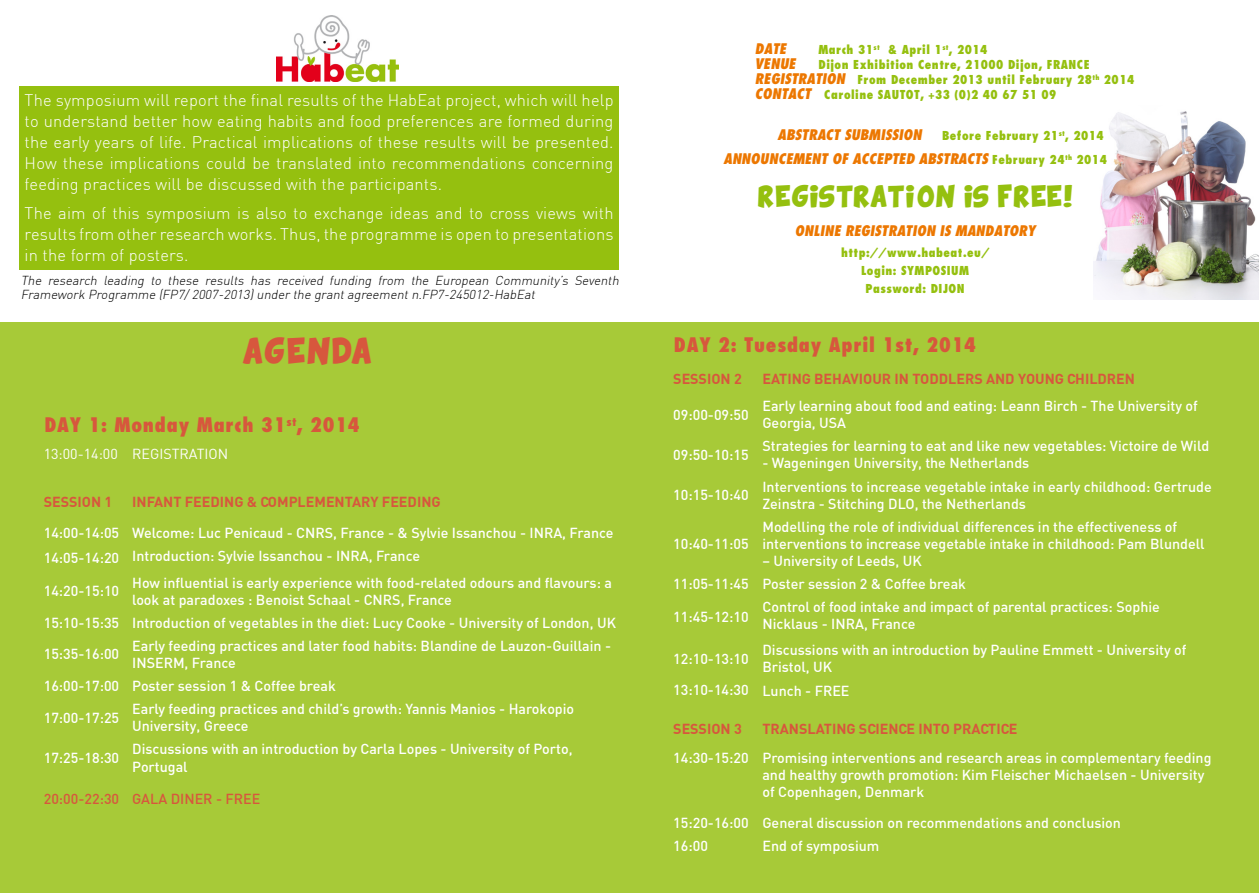
<style>
.page{position:relative;width:1259px;height:893px;background:#fff}
.page>*{position:absolute;margin:0;border:0;box-sizing:border-box;transform-origin:0 0}
.t1{font:italic 800 condensed 19.5px "Futura";letter-spacing:.04em;color:#d7573d}
.t2{font:18px "Comix Loud";letter-spacing:.09em;color:#d7573d}
.t3{font:300 16.5px/21px "DIN";letter-spacing:.01em;color:#fff;text-align:justify}
.t4{font:15px "Comix Loud";letter-spacing:.065em;color:#95c00f}
.t5{font:500 14.25px/17.1px "DIN";color:#fff}
.t6{font:700 14.25px "DIN";color:#d7573d}
.t7{font:italic 800 condensed 14.25px "Futura";letter-spacing:.06em;color:#ec7700}
.t8{font:italic 800 condensed 14.25px "Futura";letter-spacing:.065em;color:#ec7700}
.t9{font:500 14.25px "DIN";color:#d7573d}
.t10{font:14.25px "DIN";color:#fff}
.t11{font:italic 800 condensed 14.25px "Futura";letter-spacing:.04em;color:#ec7700}
.t12{font:italic 300 12.75px/13.5px "DIN";color:#000}
.t13{font:italic 800 condensed 12px/15px "Futura";letter-spacing:.04em;color:#95c00f}
.s1{font-size:14.25px;color:#ec7700}
.s2{color:#fff}
.s3{font-size:12px;color:#95c00f}
</style>
<div class="page">
<img style="left:1093px;top:111px;width:166px;height:189px">
<div style="left:0;top:323px;width:1259px;height:570px;background:#a7ca38"></div>
<img style="left:276px;top:16px;width:122px;height:65px">
<div style="left:20px;top:86px;width:599px;height:184px;background:#95c00f"></div>
<p class="t3" style="left:25px;top:89px;width:590px">The symposium will report the final results of the HabEat project, which will help to understand better how eating habits and food preferences are formed during the early years of life. Practical implications of these results will be presented.<br>How these implications could be translated into recommendations concerning feeding practices will be discussed with the participants.</p>
<p class="t3" style="left:25px;top:203px;width:590px">The aim of this symposium is also to exchange ideas and to cross views with results from other research works. Thus, the programme is open to presentations in the form of posters.</p>
<p class="t12" style="left:21px;top:274px;width:602px">The research leading to these results has received funding from the European Community’s Seventh<br>Framework Programme (FP7/2007-2013)under the grantagreementn.FP7-245012-HabEat</p>
<p class="t2" style="left:242px;top:342px;width:131px">agenda</p>
<h1 class="t1" style="left:44px;top:412px;width:321px">DAY 1: Monday March 31<sup>st</sup>, 2014</h1>
<p class="t10" style="left:44px;top:445px;width:186px">13:00-14:00 REGISTRATION</p>
<p class="t6" style="left:44px;top:493px;width:17px">SESSIO</p>
<p class="t6" style="left:91px;top:493px;width:23px">N 1</p>
<p class="t6" style="left:132px;top:493px;width:166px">INFANT FEEDING &amp; COMPLE</p>
<p class="t6" style="left:314px;top:493px;width:128px">MENTARY FEEDING</p>
<p class="t5" style="left:44px;top:521px;width:571px;line-height:23.1px">14:00-14:05 Welcome: Luc Penicaud - CNRS, France - &amp; Sylvie Issanchou - INRA, France<br>14:05-14:20 Introduction: Sylvie Issanchou - INRA, France</p>
<p class="t5" style="left:44px;top:582px;width:77px">14:20-15:10</p>
<p class="t5" style="left:132px;top:573px;width:481px">How influential is early experience with food-related odours and flavours: a look at paradoxes : Benoist Schaal - CNRS, France</p>
<p class="t5" style="left:44px;top:614px;width:574px">15:10-15:35 Introduction of vegetables in the diet: Lucy Cooke - University of London, UK</p>
<p class="t5" style="left:44px;top:645px;width:77px">15:35-16:00</p>
<p class="t5" style="left:132px;top:637px;width:480px">Early feeding practices and later food habits: Blandine de Lauzon-Guillain -<br>INSERM, France</p>
<p class="t5" style="left:44px;top:677px;width:293px">16:00-17:00 Poster session 1 &amp; Coffee break</p>
<p class="t5" style="left:44px;top:709px;width:77px">17:00-17:25</p>
<p class="t5" style="left:132px;top:700px;width:443px">Early feeding practices and child’s growth: Yannis Manios - Harokopio<br>University, Greece</p>
<p class="t5" style="left:44px;top:749px;width:77px">17:25-18:30</p>
<p class="t5" style="left:132px;top:740px;width:442px">Discussions with an introduction by Carla Lopes - University of Porto,<br>Portugal</p>
<p class="t9" style="left:44px;top:789px;width:136px">20:00-22:30 Gala diner</p>
<p class="t9" style="left:216px;top:789px;width:46px">- FREE</p>
<p class="t11" style="left:755px;top:40px;width:33px">Date</p>
<p class="t13" style="left:818px;top:42px;width:173px">March 31<sup>st</sup> &amp; April 1<sup>st</sup>, 2014</p>
<p class="t11" style="left:755px;top:55px;width:42px">Venue</p>
<p class="t13" style="left:755px;top:57px;width:396px;text-indent:64px">Dijon Exhibition Centre, 21000 Dijon, FRANCE<br><span class="s1">Registration</span> From December 2013 until February 28<sup>th</sup> 2014<span class="s2">20<br></span><span class="s1">Contact</span> Caroline SAUTOT</p>
<p class="t13" style="left:920px;top:87px;width:138px">, +33 (0)2 40 67 51 09</p>
<p class="t13" style="left:777px;top:128px;width:330px"><span class="s1">Abstract submission</span> Before February 21<sup>st</sup>, 2014</p>
<p class="t7" style="left:723px;top:150px;width:387px">Announcement of accepted abstracts <span class="s3">February 24</span><sup>th</sup> <span class="s3">2014</span></p>
<p class="t4" style="left:758px;top:189px;width:52px">REGISTRATION</p>
<p class="t4" style="left:964px;top:189px;width:110px">is FrEE!</p>
<p class="t8" style="left:795px;top:222px;width:241px">Online registration is mandatory</p>
<p class="t13" style="left:861px;top:243px;width:130px;line-height:18px;text-indent:-20px">http://www.habeat.eu/<br>Login: SYMPOSIU</p>
<p class="t13" style="left:959px;top:263px;width:11px">M</p>
<p class="t13" style="left:865px;top:281px;width:93px">Password: DIJON</p>
<h1 class="t1" style="left:674px;top:332px;width:307px">DAY 2: Tuesday April 1st, 2014</h1>
<p class="t6" style="left:673px;top:369px;width:17px">SESSIO</p>
<p class="t6" style="left:720px;top:369px;width:23px">N 2</p>
<p class="t6" style="left:762px;top:369px;width:195px">EATING BEHAVIOUR IN TODDLERS</p>
<p class="t6" style="left:986px;top:369px;width:150px">AND YOUNG CHILDREN</p>
<p class="t5" style="left:673px;top:406px;width:77px">09:00-09:50</p>
<p class="t5" style="left:762px;top:397px;width:437px">Early learning about food and eating: Leann Birch - The University of<br>Georgia, USA</p>
<p class="t5" style="left:673px;top:446px;width:77px">09:50-10:15</p>
<p class="t5" style="left:762px;top:437px;width:448px">Strategies for learning to eat and like new vegetables: Victoire de Wild</p>
<p class="t5" style="left:762px;top:454px;width:268px">- Wageningen University, the Netherlands</p>
<p class="t5" style="left:673px;top:486px;width:77px">10:15-10:40</p>
<p class="t5" style="left:762px;top:477px;width:451px">Interventions to increase vegetable intake in early childhood: Gertrude<br>Zeinstra - Stitching DLO, the Netherlands</p>
<p class="t5" style="left:673px;top:535px;width:77px">10:40-11:05</p>
<p class="t5" style="left:762px;top:518px;width:444px">Modelling the role of individual differences in the effectiveness of interventions to increase vegetable intake in childhood: Pam Blundell</p>
<p class="t5" style="left:673px;top:549px;width:294px;line-height:23.1px;text-indent:89px">– University of Leeds, UK<br>11:05-11:45 Poster session 2 &amp; Coffee break</p>
<p class="t5" style="left:673px;top:608px;width:77px">11:45-12:10</p>
<p class="t5" style="left:762px;top:598px;width:399px">Control of food intake and impact of parental practices: Sophie<br>Nicklaus - INRA, France</p>
<p class="t5" style="left:673px;top:650px;width:77px">12:10-13:10</p>
<p class="t5" style="left:762px;top:641px;width:425px">Discussions with an introduction by Pauline Emmett - University of<br>Bristol, UK</p>
<p class="t5" style="left:673px;top:681px;width:178px">13:10-14:30 Lunch - FREE</p>
<p class="t6" style="left:673px;top:720px;width:17px">SESSIO</p>
<p class="t6" style="left:720px;top:720px;width:23px">N 3</p>
<p class="t6" style="left:762px;top:720px;width:45px">TRANSLATI</p>
<p class="t6" style="left:836px;top:720px;width:31px">NG SCIE</p>
<p class="t6" style="left:888px;top:720px;width:74px">NCE INTO PRACTICE</p>
<p class="t5" style="left:762px;top:748px;width:450px;text-indent:-89px">14:30-15:20 Promising interventions and research areas in complementary feeding and healthy growth promotion: Kim Fleischer Michaelsen - University of Copenhagen, Denmark</p>
<p class="t5" style="left:673px;top:811px;width:449px;line-height:23.1px">15:20-16:00 General discussion on recommendations and conclusion<br>16:00</p>
<p class="t5" style="left:762px;top:837px;width:119px">End of symposium</p>
</div>
